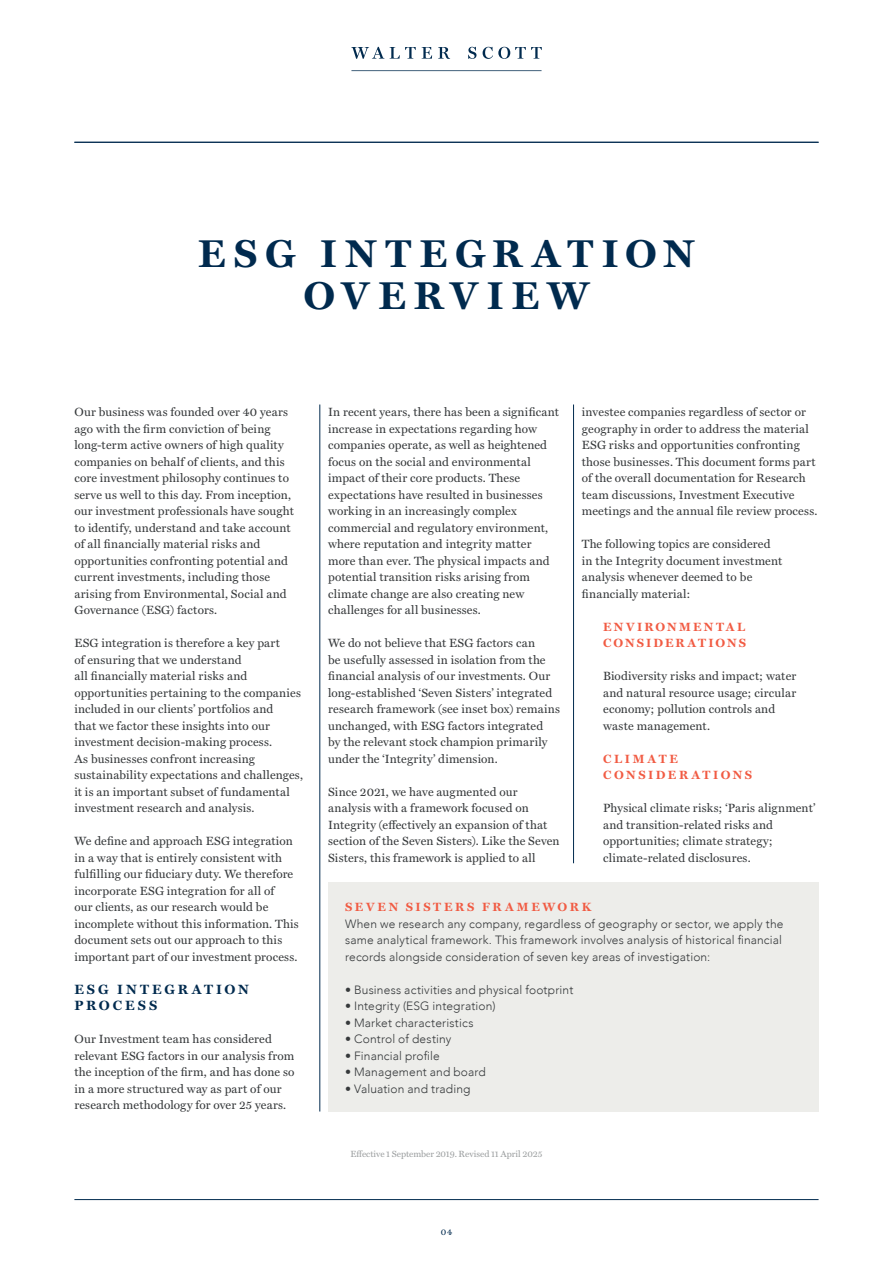
<style>
.page{position:relative;width:893px;height:1263px;background:#fff}
.page>*{position:absolute;margin:0;border:0;box-sizing:border-box;transform-origin:0 0}
.t1{font:700 39px/42px "Miller Text";letter-spacing:.205em;color:#002a4e;text-align:center}
.t2{font:700 13.5px/16.5px "Miller Text";letter-spacing:.215em;color:#002a4e}
.t3{font:12px/16.5px "Miller Text";letter-spacing:.015em;color:#36393b}
.t4{font:300 12px/16.5px "Avenir";letter-spacing:.015em;color:#36393b}
.t5{font:700 12px/16.5px "Miller Text";letter-spacing:.18em;color:#f15b43}
.t6{font:700 12px/16.5px "Miller Text";letter-spacing:.205em;color:#f15b43}
.t7{font:700 12px "Miller Text";letter-spacing:.225em;color:#f15b43}
.t8{font:9px "Miller Text";letter-spacing:-.005em;color:#9c9fa0}
.t9{font:9px "Miller Text";color:#002a4e}
</style>
<div class="page">
<hr style="left:320px;top:404px;width:1px;height:707px;background:#002a4e">
<hr style="left:573px;top:404px;width:1px;height:459px;background:#002a4e">
<div style="left:328px;top:882px;width:491px;height:229px;background:#ededea"></div>
<hr style="left:74px;top:1199px;width:745px;height:1px;background:#002a4e">
<hr style="left:74px;top:142px;width:745px;height:1px;background:#002a4e">
<svg style="left:351px;top:70px;width:191px;height:1px"></svg>
<svg style="left:351px;top:47px;width:65px;height:12px"></svg>
<svg style="left:422px;top:47px;width:10px;height:12px"></svg>
<svg style="left:468px;top:47px;width:8px;height:12px"></svg>
<svg style="left:483px;top:47px;width:59px;height:12px"></svg>
<svg style="left:438px;top:47px;width:12px;height:12px"></svg>
<h1 class="t1" style="left:198px;top:234px;width:498px">ESG INTEGRATION<br>OVERVIEW</h1>
<p class="t3" style="left:74px;top:404px;width:221px">Our business was founded over 40 years ago with the firm conviction of being long-term active owners of high quality companies on behalf of clients, and this core investment philosophy continues to serve us well to this day. From inception, our investment professionals have sought to identify, understand and take account of all financially material risks and opportunities confronting potential and current investments, including those arising from Environmental, Social and Governance (ESG) factors.</p>
<p class="t3" style="left:74px;top:635px;width:230px">ESG integration is therefore a key part<br>of ensuring that we understand<br>all financially material risks and opportunities pertaining to the companies included in our clients’ portfolios and<br>that we factor these insights into our investment decision-making process.<br>As businesses confront increasing sustainability expectations and challenges, it is an important subset of fundamental investment research and analysis.</p>
<p class="t3" style="left:74px;top:833px;width:226px">We define and approach ESG integration in a way that is entirely consistent with fulfilling our fiduciary duty. We therefore incorporate ESG integration for all of<br>our clients, as our research would be incomplete without this information. This document sets out our approach to this important part of our investment process.</p>
<p class="t2" style="left:74px;top:981px;width:176px">ESG INTEGRATION<br>PROCESS</p>
<p class="t3" style="left:74px;top:1031px;width:221px">Our Investment team has considered relevant ESG factors in our analysis from the inception of the firm, and has done so in a more structured way as part of our research methodology for over 25 years.</p>
<p class="t3" style="left:328px;top:404px;width:232px">In recent years, there has been a significant increase in expectations regarding how companies operate, as well as heightened focus on the social and environmental impact of their core products. These expectations have resulted in businesses working in an increasingly complex commercial and regulatory environment, where reputation and integrity matter more than ever. The physical impacts and potential transition risks arising from climate change are also creating new challenges for all businesses.</p>
<p class="t3" style="left:328px;top:635px;width:233px">We do not believe that ESG factors can<br>be usefully assessed in isolation from the financial analysis of our investments. Our long-established ‘Seven Sisters’ integrated research framework (see inset box) remains unchanged, with ESG factors integrated<br>by the relevant stock champion primarily under the ‘Integrity’ dimension.</p>
<p class="t3" style="left:328px;top:784px;width:233px">Since 2021, we have augmented our analysis with a framework focused on Integrity (effectively an expansion of that section of the Seven Sisters). Like the Seven Sisters, this framework is applied to all</p>
<p class="t3" style="left:582px;top:404px;width:237px">investee companies regardless of sector or geography in order to address the material ESG risks and opportunities confronting those businesses. This document forms part of the overall documentation for Research team discussions, Investment Executive meetings and the annual file review process.</p>
<p class="t3" style="left:582px;top:536px;width:202px">The following topics are considered in the Integrity document investment analysis whenever deemed to be financially material:</p>
<p class="t5" style="left:603px;top:619px;width:144px">ENVIRONMENTAL<br>CONSIDERATIONS</p>
<p class="t3" style="left:603px;top:668px;width:195px">Biodiversity risks and impact; water and natural resource usage; circular economy; pollution controls and waste management.</p>
<p class="t6" style="left:603px;top:751px;width:151px">CLIMATE<br>CONSIDERATIONS</p>
<p class="t3" style="left:603px;top:800px;width:214px">Physical climate risks; ‘Paris alignment’ and transition-related risks and opportunities; climate strategy; climate-related disclosures.</p>
<p class="t7" style="left:345px;top:900px;width:248px">SEVEN SISTERS FRAMEWORK</p>
<p class="t4" style="left:345px;top:915px;width:440px">When we research any company, regardless of geography or sector, we apply the same analytical framework. This framework involves analysis of historical financial records alongside consideration of seven key areas of investigation:</p>
<p class="t4" style="left:345px;top:981px;width:230px">• Business activities and physical footprint</p>
<p class="t4" style="left:345px;top:998px;width:152px">• Integrity (ESG integration)</p>
<p class="t4" style="left:345px;top:1014px;width:130px">• Market characteristics</p>
<p class="t4" style="left:345px;top:1031px;width:108px">• Control of destiny</p>
<p class="t4" style="left:345px;top:1047px;width:96px">• Financial profile</p>
<p class="t4" style="left:345px;top:1064px;width:142px">• Management and board</p>
<p class="t4" style="left:345px;top:1080px;width:127px">• Valuation and trading</p>
<p class="t8" style="left:351px;top:1149px;width:193px">Effective 1 September 2019. Revised 11 April 2025</p>
<p class="t9" style="left:441px;top:1226px;width:13px">04</p>
</div>
